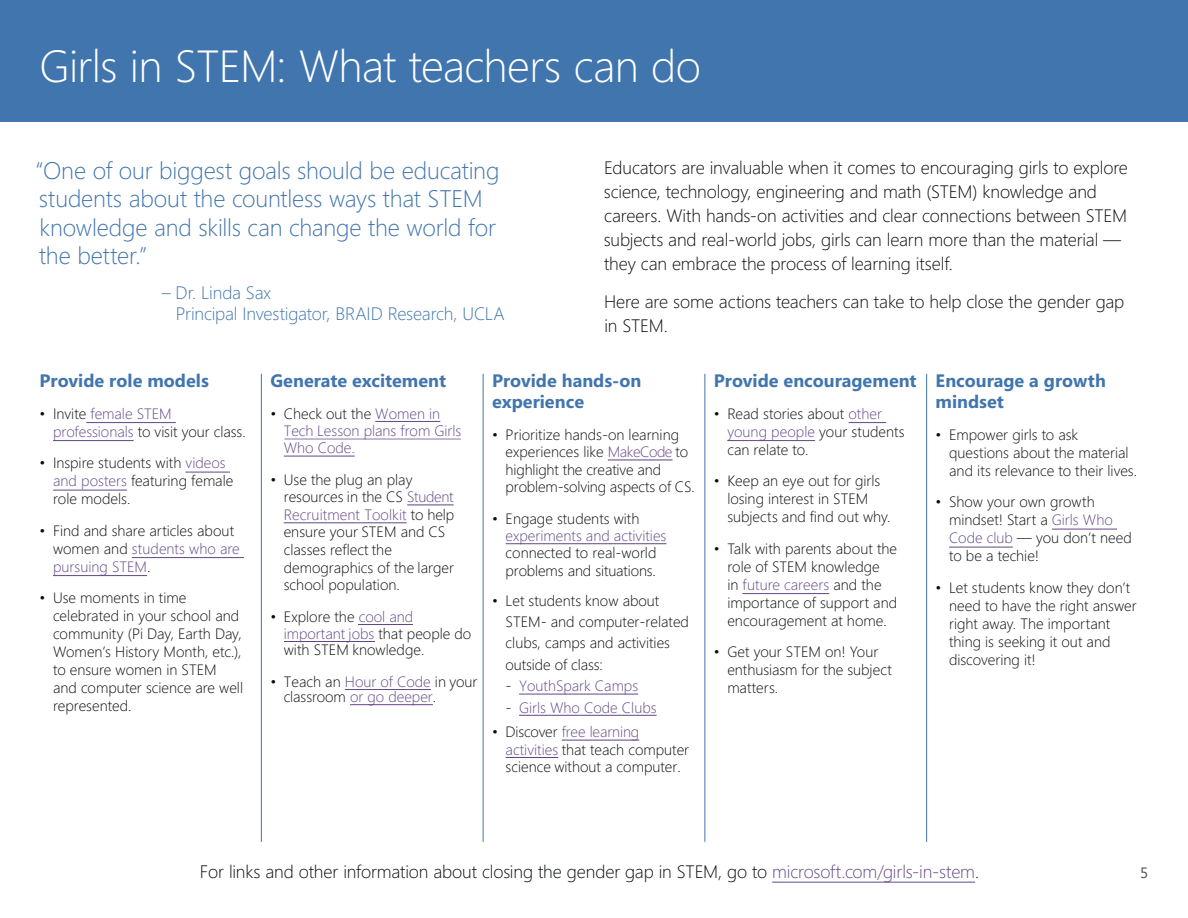
<style>
.page{position:relative;width:1188px;height:918px;background:#fff}
.page>*{position:absolute;margin:0;border:0;box-sizing:border-box;transform-origin:0 0}
.t1{font:300 45px "Segoe";letter-spacing:-.015em;color:#fff}
.t2{font:300 24px/28.5px "Segoe";letter-spacing:-.01em;color:#4175ae}
.p_setup{font:300 18px/24px "Segoe";letter-spacing:-.01em;color:#080d0c}
.t3{font:700 18px/21px "Segoe";color:#4175ae}
.attribution{font:300 18px/21px "Segoe";letter-spacing:-.01em;color:#4175ae}
.t4{font:300 15px/18px "Segoe";color:#080d0c}
.t5{font:300 15px/17.5px "Segoe";color:#624785}
.t6{font:300 15px "Segoe UI";color:#624785}
.t7{font:15px "Segoe";color:#515151}
.s1{color:#624785}
.s2{color:#080d0c}
.s3{font-family:"Segoe UI"}
.s4{color:#624684}
.s5{font-family:"Segoe UI";color:#624684}
.s6{color:#231f20}
</style>
<div class="page">
<div style="left:0;top:0;width:1188px;height:121px;background:#4175ae"></div>
<hr style="left:261px;top:374px;width:1px;height:468px;background:#4175ae">
<hr style="left:483px;top:374px;width:1px;height:468px;background:#4175ae">
<hr style="left:705px;top:374px;width:1px;height:468px;background:#4175ae">
<hr style="left:926px;top:374px;width:1px;height:468px;background:#4175ae">
<hr style="left:86px;top:422px;width:90px;height:1px;background:#624785">
<hr style="left:53px;top:440px;width:81px;height:1px;background:#624785">
<hr style="left:186px;top:472px;width:44px;height:1px;background:#624785">
<hr style="left:53px;top:490px;width:74px;height:1px;background:#624785">
<hr style="left:132px;top:557px;width:112px;height:1px;background:#624785">
<hr style="left:53px;top:575px;width:94px;height:1px;background:#624785">
<hr style="left:849px;top:422px;width:37px;height:1px;background:#624785">
<hr style="left:727px;top:440px;width:88px;height:1px;background:#624785">
<hr style="left:743px;top:593px;width:86px;height:1px;background:#624785">
<hr style="left:1052px;top:529px;width:65px;height:1px;background:#624785">
<hr style="left:949px;top:547px;width:64px;height:1px;background:#624785">
<hr style="left:772px;top:882px;width:203px;height:1px;background:#624785">
<hr style="left:608px;top:460px;width:65px;height:1px;background:#624684">
<hr style="left:506px;top:543px;width:160px;height:1px;background:#624785">
<hr style="left:519px;top:694px;width:119px;height:1px;background:#624785">
<hr style="left:519px;top:715px;width:138px;height:1px;background:#624785">
<hr style="left:562px;top:740px;width:77px;height:1px;background:#624785">
<hr style="left:506px;top:757px;width:52px;height:1px;background:#624785">
<hr style="left:375px;top:421px;width:65px;height:1px;background:#624785">
<hr style="left:284px;top:438px;width:177px;height:2px;background:#624785">
<hr style="left:284px;top:456px;width:71px;height:1px;background:#624785">
<hr style="left:407px;top:504px;width:47px;height:1px;background:#624684">
<hr style="left:284px;top:522px;width:123px;height:1px;background:#624684">
<hr style="left:359px;top:624px;width:54px;height:1px;background:#624684">
<hr style="left:284px;top:641px;width:90px;height:1px;background:#624684">
<hr style="left:345px;top:689px;width:86px;height:1px;background:#624785">
<hr style="left:350px;top:704px;width:83px;height:1px;background:#624785">
<h2 class="t1" style="left:40px;top:35px;width:663px">Girls in STEM: What teachers can do</h2>
<p class="t2" style="left:35px;top:156px;width:466px">“One of our biggest goals should be educating students about the countless ways that STEM knowledge and skills can change the world for the better.”</p>
<p class="attribution" style="left:176px;top:282px;width:330px;text-indent:-14px">– Dr. Linda Sax<br>Principal Investigator, BRAID Research, UCLA</p>
<p class="p_setup" style="left:604px;top:156px;width:526px">Educators are invaluable when it comes to encouraging girls to explore science, technology, engineering and math (STEM) knowledge and careers. With hands-on activities and clear connections between STEM subjects and real-world jobs, girls can learn more than the material — they can embrace the process of learning itself.</p>
<p class="p_setup" style="left:604px;top:289px;width:522px">Here are some actions teachers can take to help close the gender gap in STEM.</p>
<h3 class="t3" style="left:40px;top:370px;width:171px">Provide role models</h3>
<p class="t4" style="left:53px;top:404px;width:194px;text-indent:-14px">• Invite <span class="s1">female STEM professionals</span> to visit your class.</p>
<p class="t4" style="left:53px;top:454px;width:182px;text-indent:-14px">• Inspire students with <span class="s1">videos and posters</span> featuring female role models.</p>
<p class="t4" style="left:53px;top:521px;width:188px;text-indent:-14px">• Find and share articles about women and <span class="s1">students who are pursuing STEM</span>.</p>
<p class="t4" style="left:53px;top:589px;width:191px;text-indent:-14px">• Use moments in time celebrated in your school and community (Pi Day, Earth Day,<br>Women’s History Month, etc.), to ensure women in STEM and computer science are well represented.</p>
<h3 class="t3" style="left:270px;top:370px;width:177px">Generate excitement</h3>
<p class="t5" style="left:284px;top:404px;width:179px;text-indent:-13px"><span class="s2">• Check out the</span> Women in<br>Tech Lesson plans from <span class="s3">Girls</span></p>
<p class="t6" style="left:284px;top:434px;width:73px">Who Code.</p>
<p class="t4" style="left:284px;top:470px;width:172px;line-height:17.5px;text-indent:-13px">• Use the plug an play resources in the CS <span class="s4">Student<br></span><span class="s5">Recruitment Toolkit</span> to help ensure your STEM and CS classes reflect the demographics of the larger school population.</p>
<p class="t4" style="left:284px;top:608px;width:189px;line-height:16.8px;text-indent:-13px">• Explore the <span class="s4">cool and important jobs</span> that people do with STEM knowledge.</p>
<p class="t4" style="left:284px;top:674px;width:195px;line-height:15.1px;text-indent:-13px">• Teach an <span class="s1">Hour of Code</span> in your classroom <span class="s1">or go deeper</span>.</p>
<h3 class="t3" style="left:492px;top:370px;width:151px">Provide hands-on experience</h3>
<p class="t4" style="left:506px;top:425px;width:191px;line-height:17.4px;text-indent:-13px">• Prioritize hands-on learning experiences like <span class="s4">MakeCode</span> to highlight the creative and problem-solving aspects of CS.</p>
<p class="t4" style="left:506px;top:509px;width:162px;line-height:17.4px;text-indent:-13px">• Engage students with <span class="s1">experiments and activities </span>connected to real-world problems and situations.</p>
<p class="t4" style="left:506px;top:589px;width:185px;line-height:21.5px;text-indent:-13px">• Let students know about<br>STEM- and computer-related clubs, camps and activities outside of class:</p>
<p class="t5" style="left:506px;top:677px;width:134px"><span class="s2">-</span> YouthSpark Camps</p>
<p class="t5" style="left:506px;top:698px;width:152px"><span class="s2">-</span> Girls Who Code Clubs</p>
<p class="t4" style="left:506px;top:723px;width:185px;line-height:17.4px;text-indent:-13px">• Discover <span class="s1">free learning activities</span> that teach computer science without a computer.</p>
<h3 class="t3" style="left:714px;top:370px;width:204px">Provide encouragement</h3>
<p class="t4" style="left:727px;top:404px;width:179px;text-indent:-14px">• Read stories about <span class="s1">other young people</span> your students can relate to.</p>
<p class="t4" style="left:727px;top:472px;width:165px;text-indent:-14px">• Keep an eye out for girls losing interest in STEM subjects and find out why.</p>
<p class="t4" style="left:727px;top:539px;width:171px;text-indent:-14px">• Talk with parents about the role of STEM knowledge<br>in <span class="s1">future careers</span> and the importance of support and encouragement at home.</p>
<p class="t4" style="left:727px;top:643px;width:166px;text-indent:-14px">• Get your STEM on! Your enthusiasm for the subject matters.</p>
<h3 class="t3" style="left:936px;top:370px;width:172px">Encourage a growth mindset</h3>
<p class="t4" style="left:949px;top:425px;width:190px;text-indent:-14px">• Empower girls to ask questions about the material and its relevance to their lives.</p>
<p class="t4" style="left:949px;top:493px;width:184px;text-indent:-14px">• Show your own growth mindset! Start a <span class="s1">Girls Who<br>Code club</span> — you don’t need to be a techie!</p>
<p class="t4" style="left:949px;top:578px;width:189px;text-indent:-14px">• Let students know they don’t need to have the right answer right away. The important thing is seeking it out and discovering it!</p>
<p class="p_setup" style="left:200px;top:860px;width:781px">For links and other information about closing the gender gap in STEM, go to <span class="s1">microsoft.com/girls-in-stem</span><span class="s6">.</span></p>
<p class="t7" style="left:1140px;top:863px;width:10px">5</p>
</div>
